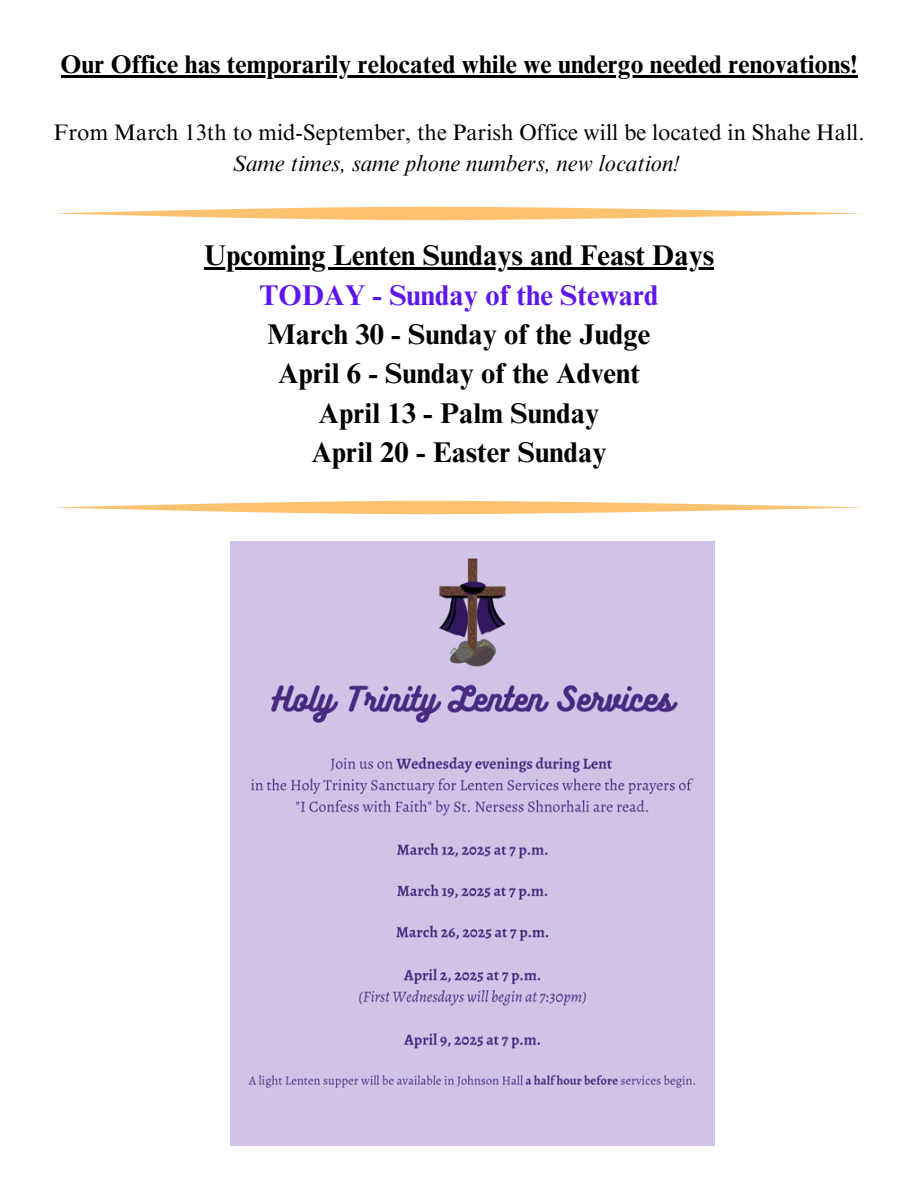
<style>
.page{position:relative;width:918px;height:1188px;background:#fff}
.page>*{position:absolute;margin:0;border:0;box-sizing:border-box;transform-origin:0 0}
.t1{font:700 28.5px/39.3px "Times NRMT Pro";letter-spacing:.005em;color:#000;text-align:center}
.t2{font:700 25.5px "Times NRMT Pro";letter-spacing:.005em;color:#000}
.t3{font:22.5px "Times NRMT Pro";letter-spacing:.005em;color:#000}
.t4{font:italic 22.5px "Times NRMT Pro";letter-spacing:.005em;color:#000}
.s1{color:#5e17eb}
</style>
<div class="page">
<svg style="left:54px;top:207px;width:810px;height:13px"></svg>
<svg style="left:54px;top:501px;width:810px;height:13px"></svg>
<img style="left:231px;top:541px;width:483px;height:604px">
<hr style="left:204px;top:267px;width:510px;height:3px;background:#000">
<hr style="left:61px;top:75px;width:796px;height:2px;background:#000">
<p class="t2" style="left:61px;top:54px;width:798px">Our Office has temporarily relocated while we undergo needed renovations!</p>
<p class="t3" style="left:53px;top:124px;width:813px">From March 13th to mid-September, the Parish Office will be located in Shahe Hall.</p>
<p class="t4" style="left:233px;top:154px;width:449px">Same times, same phone numbers, new location!</p>
<h2 class="t1" style="left:204px;top:239px;width:511px">Upcoming Lenten Sundays and Feast Days<br><span class="s1">TODAY - Sunday of the Steward<br></span>March 30 - Sunday of the Judge<br>April 6 - Sunday of the Advent<br>April 13 - Palm Sunday<br>April 20 - Easter Sunday</h2>
</div>
